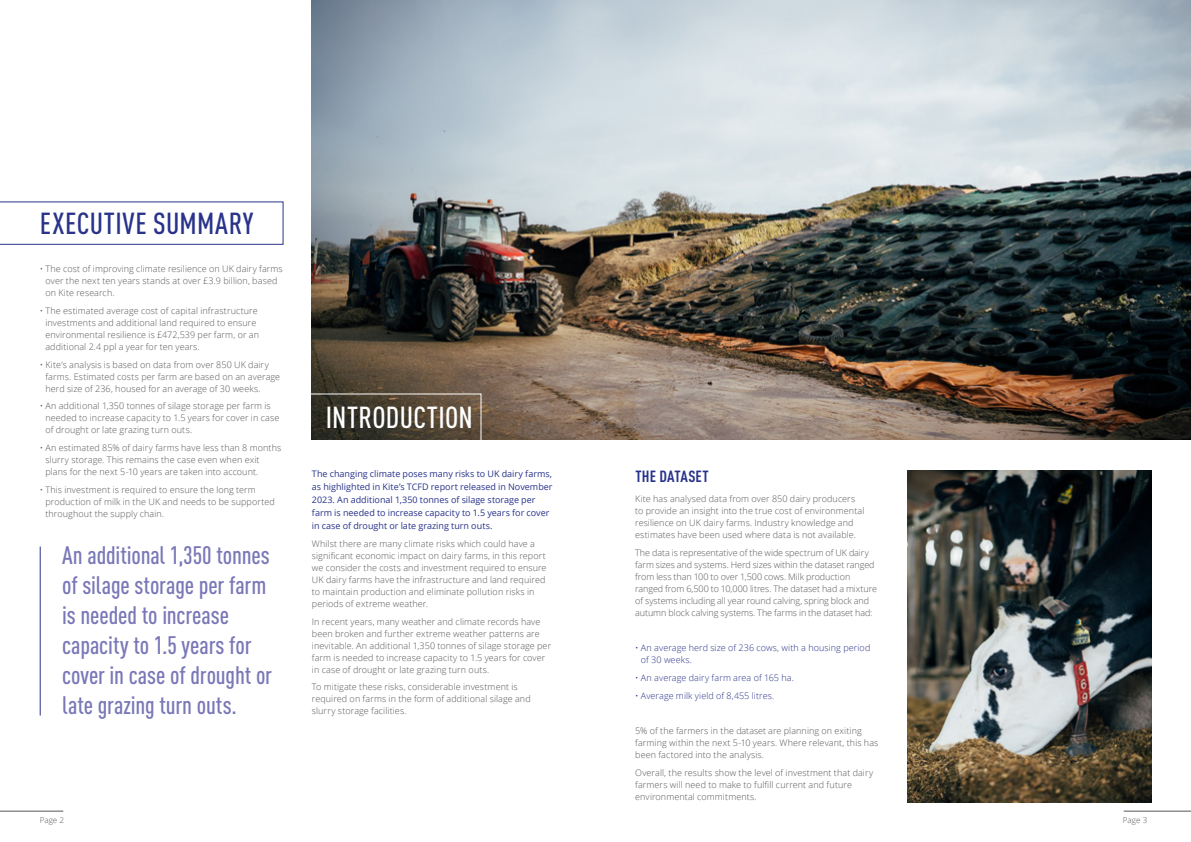
<style>
.page{position:relative;width:1191px;height:842px;background:#fff}
.page>*{position:absolute;margin:0;border:0;box-sizing:border-box;transform-origin:0 0}
.t1{font:500 condensed 30px "DIN Pro";letter-spacing:.02em;color:#29338a}
.t2{font:500 condensed 30px "DIN Pro";letter-spacing:.01em;color:#fff}
.t3{font:500 condensed 25px/30px "DIN Pro";letter-spacing:-.005em;color:#7a77b7}
.t4{font:700 condensed 16px "DIN Pro";letter-spacing:.015em;color:#29338a}
.t5{font:300 9px/12px "Open Sans";letter-spacing:.01em;color:#575756}
.t6{font:300 9px/12px "Open Sans";letter-spacing:-.01em;color:#575756}
.t7{font:9px/13px "Open Sans";color:#29338a}
.t8{font:300 9px/12px "Open Sans";letter-spacing:.01em;color:#29338a}
.t9{font:300 8px "Open Sans";letter-spacing:.005em;color:#575756}
</style>
<div class="page">
<hr style="left:1123px;top:811px;width:68px;height:1px;background:#575756">
<hr style="left:0;top:811px;width:63px;height:1px;background:#575756">
<img style="left:312px;top:0;width:879px;height:439px">
<div style="left:294px;top:393px;width:187px;height:55px;border:1px solid #fff"></div>
<hr style="left:40px;top:546px;width:1px;height:169px;background:#29338a">
<svg style="left:0;top:201px;width:283px;height:44px"></svg>
<img style="left:907px;top:471px;width:244px;height:331px">
<h1 class="t1" style="left:40px;top:201px;width:215px">EXECUTIVE SUMMARY</h1>
<p class="t5" style="left:45px;top:263px;width:239px;text-indent:-6px">• The cost of improving climate resilience on UK dairy farms over the next ten years stands at over £3.9 billion, based on Kite research.</p>
<p class="t5" style="left:45px;top:304px;width:215px;text-indent:-6px">• The estimated average cost of capital infrastructure investments and additional land required to ensure environmental resilience is £472,539 per farm, or an additional 2.4 ppl a year for ten years.</p>
<p class="t5" style="left:45px;top:358px;width:236px;text-indent:-6px">• Kite’s analysis is based on data from over 850 UK dairy farms. Estimated costs per farm are based on an average herd size of 236, housed for an average of 30 weeks.</p>
<p class="t5" style="left:45px;top:400px;width:235px;text-indent:-6px">• An additional 1,350 tonnes of silage storage per farm is needed to increase capacity to 1.5 years for cover in case of drought or late grazing turn outs.</p>
<p class="t5" style="left:45px;top:441px;width:237px;text-indent:-6px">• An estimated 85% of dairy farms have less than 8 months slurry storage. This remains the case even when exit plans for the next 5-10 years are taken into account.</p>
<p class="t5" style="left:45px;top:483px;width:231px;text-indent:-6px">• This investment is required to ensure the long term production of milk in the UK and needs to be supported throughout the supply chain.</p>
<h2 class="t3" style="left:62px;top:538px;width:211px">An additional 1,350 tonnes of silage storage per farm is needed to increase capacity to 1.5 years for cover in case of drought or late grazing turn outs.</h2>
<h1 class="t2" style="left:326px;top:395px;width:149px">INTRODUCTION</h1>
<p class="t7" style="left:312px;top:467px;width:242px">The changing climate poses many risks to UK dairy farms, as highlighted in Kite’s TCFD report released in November 2023. An additional 1,350 tonnes of silage storage per farm is needed to increase capacity to 1.5 years for cover in case of drought or late grazing turn outs.</p>
<p class="t5" style="left:312px;top:538px;width:236px">Whilst there are many climate risks which could have a significant economic impact on dairy farms, in this report we consider the costs and investment required to ensure UK dairy farms have the infrastructure and land required to maintain production and eliminate pollution risks in periods of extreme weather.</p>
<p class="t5" style="left:312px;top:615px;width:241px">In recent years, many weather and climate records have been broken and further extreme weather patterns are inevitable. An additional 1,350 tonnes of silage storage per farm is needed to increase capacity to 1.5 years for cover in case of drought or late grazing turn outs.</p>
<p class="t5" style="left:312px;top:681px;width:220px">To mitigate these risks, considerable investment is required on farms in the form of additional silage and slurry storage facilities.</p>
<h3 class="t4" style="left:635px;top:464px;width:75px">THE DATASET</h3>
<p class="t5" style="left:635px;top:493px;width:231px">Kite has analysed data from over 850 dairy producers to provide an insight into the true cost of environmental resilience on UK dairy farms. Industry knowledge and estimates have been used where data is not available.</p>
<p class="t6" style="left:635px;top:547px;width:243px">The data is representative of the wide spectrum of UK dairy farm sizes and systems. Herd sizes within the dataset ranged from less than 100 to over 1,500 cows. Milk production ranged from 6,500 to 10,000 litres. The dataset had a mixture of systems including all year round calving, spring block and autumn block calving systems. The farms in the dataset had:</p>
<p class="t8" style="left:641px;top:642px;width:231px;text-indent:-6px">• An average herd size of 236 cows, with a housing period of 30 weeks.</p>
<p class="t8" style="left:635px;top:672px;width:160px">• An average dairy farm area of 165 ha.</p>
<p class="t8" style="left:635px;top:689px;width:141px">• Average milk yield of 8,455 litres.</p>
<p class="t5" style="left:635px;top:725px;width:245px">5% of the farmers in the dataset are planning on exiting farming within the next 5-10 years. Where relevant, this has been factored into the analysis.</p>
<p class="t5" style="left:635px;top:766px;width:239px">Overall, the results show the level of investment that dairy farmers will need to make to fulfill current and future environmental commitments.</p>
<p class="t9" style="left:40px;top:814px;width:26px">Page 2</p>
<p class="t9" style="left:1123px;top:814px;width:26px">Page 3</p>
</div>
